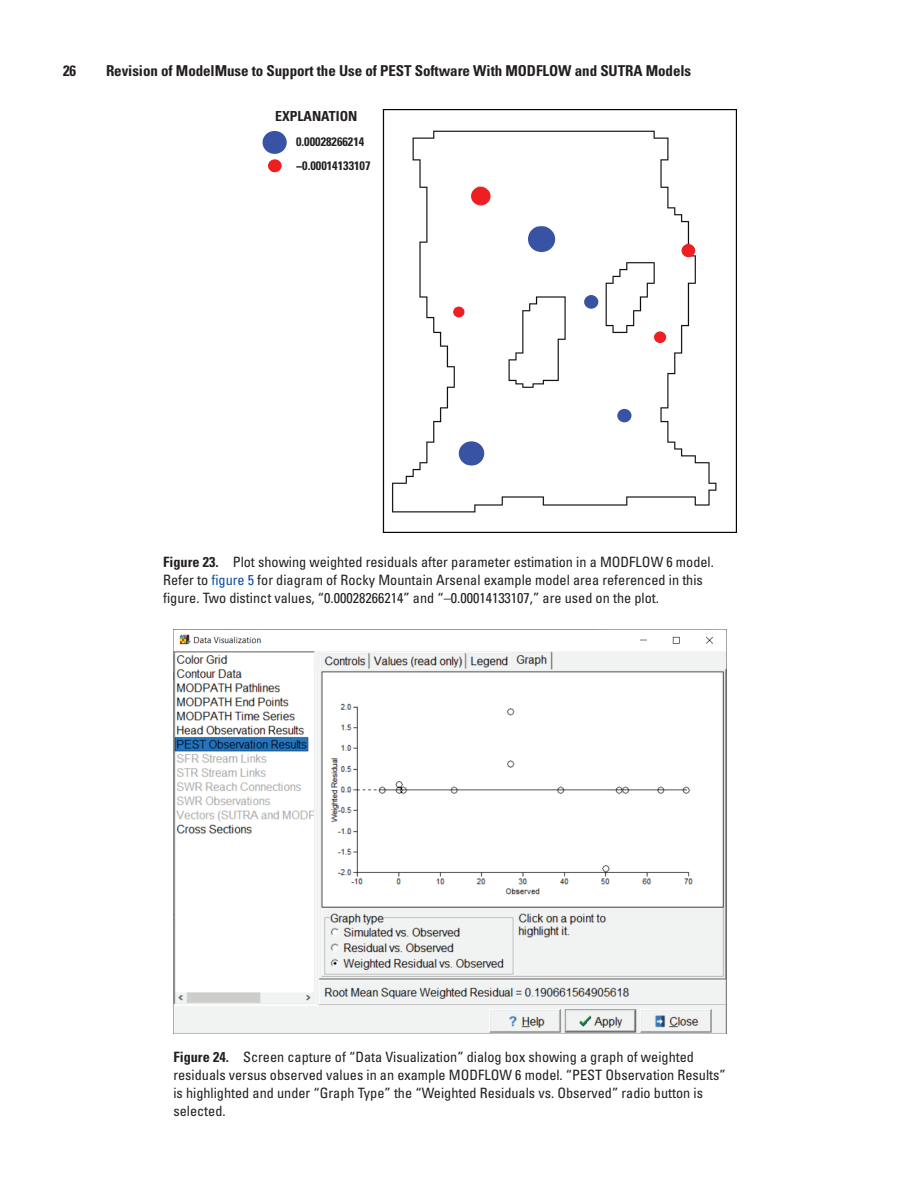
<style>
.page{position:relative;width:918px;height:1188px;background:#fff}
.page>*{position:absolute;margin:0;border:0;box-sizing:border-box;transform-origin:0 0}
.t1{font:700 condensed 15px "Univers";letter-spacing:-.005em;color:#231f20}
.FigureCaption{font:condensed 14.25px/18px "Univers";color:#231f20}
.t2{font:700 condensed 13.8px "Univers";color:#231f20}
.t3{font:700 condensed 12.3px/23.5px "Univers";color:#231f20}
.s1{font-weight:700}
.s2{color:#0d4da1}
</style>
<div class="page">
<img style="left:382px;top:110px;width:355px;height:423px">
<div style="left:528px;top:226px;width:27px;height:26px;background:#3853a3;border-radius:50%"></div>
<div style="left:459px;top:441px;width:25px;height:25px;background:#3853a3;border-radius:50%"></div>
<div style="left:471px;top:187px;width:20px;height:18px;background:#ee1f23;border-radius:50%"></div>
<div style="left:584px;top:295px;width:14px;height:14px;background:#3853a3;border-radius:50%"></div>
<div style="left:617px;top:409px;width:14px;height:13px;background:#3853a3;border-radius:50%"></div>
<div style="left:453px;top:307px;width:12px;height:10px;background:#ee1f23;border-radius:50%"></div>
<div style="left:654px;top:332px;width:12px;height:11px;background:#ee1f23;border-radius:50%"></div>
<div style="left:682px;top:244px;width:13px;height:13px;background:#ee1f23;border-radius:50%"></div>
<div style="left:263px;top:131px;width:24px;height:23px;background:#3853a3;border-radius:50%"></div>
<div style="left:268px;top:159px;width:14px;height:13px;background:#ee1f23;border-radius:50%"></div>
<img style="left:173px;top:630px;width:554px;height:403px">
<p class="t1" style="left:63px;top:62px;width:15px">26</p>
<p class="t1" style="left:106px;top:62px;width:587px">Revision of ModelMuse to Support the Use of PEST Software With MODFLOW and SUTRA Models</p>
<p class="t2" style="left:275px;top:108px;width:84px">EXPLANATION</p>
<p class="t3" style="left:296px;top:130px;width:76px">0.00028266214 −0.00014133107</p>
<p class="FigureCaption" style="left:163px;top:552px;width:552px"><span class="s1">Figure 23.</span> Plot showing weighted residuals after parameter estimation in a MODFLOW 6 model.<br>Refer to <span class="s2">figure 5</span> for diagram of Rocky Mountain Arsenal example model area referenced in this figure. Two distinct values, “0.00028266214” and “–0.00014133107,” are used on the plot.</p>
<p class="FigureCaption" style="left:173px;top:1048px;width:554px"><span class="s1">Figure 24.</span> Screen capture of “Data Visualization” dialog box showing a graph of weighted residuals versus observed values in an example MODFLOW 6 model. “PEST Observation Results” is highlighted and under “Graph Type” the “Weighted Residuals vs. Observed” radio button is selected.</p>
</div>
